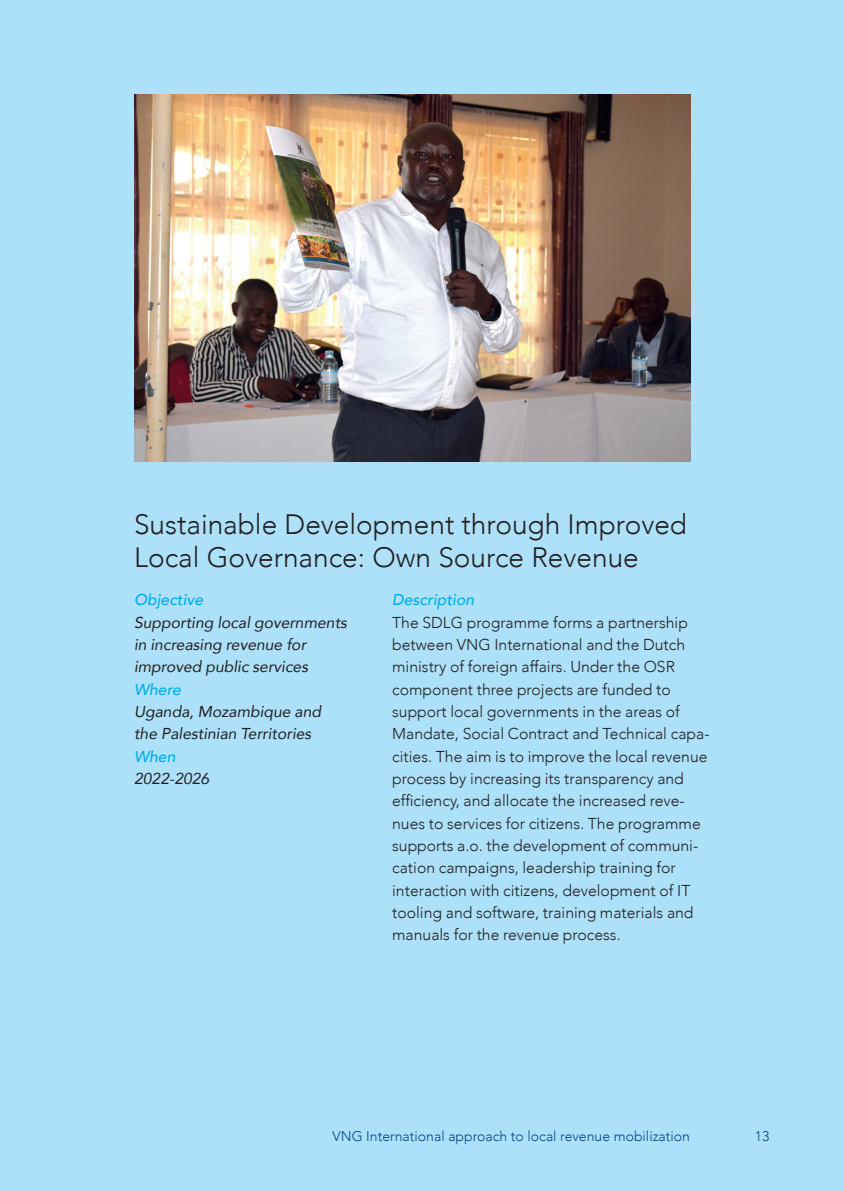
<style>
.page{position:relative;width:844px;height:1191px;background:#fff}
.page>*{position:absolute;margin:0;border:0;box-sizing:border-box;transform-origin:0 0}
.t1{font:300 28px/33.2px "Avenir";color:#231f20}
.t2{font:300 15.75px/22.4px "Avenir";color:#231f20}
.t3{font:italic 15.75px/22.4px "Avenir";color:#231f20}
.t4{font:italic 500 15.75px "Avenir";color:#00aeef}
.t5{font:300 14px "Avenir";color:#01498e}
</style>
<div class="page">
<div style="left:0;top:0;width:843px;height:1191px;background:#ade1f9"></div>
<img style="left:134px;top:94px;width:556px;height:367px">
<h1 class="t1" style="left:134px;top:508px;width:554px">Sustainable Development through Improved<br>Local Governance: Own Source Revenue</h1>
<p class="t4" style="left:134px;top:590px;width:71px">Objective</p>
<p class="t3" style="left:134px;top:611px;width:214px">Supporting local governments in increasing revenue for improved public services</p>
<p class="t4" style="left:134px;top:680px;width:48px">Where</p>
<p class="t3" style="left:134px;top:700px;width:189px">Uganda, Mozambique and the Palestinian Territories</p>
<p class="t4" style="left:134px;top:747px;width:43px">When</p>
<p class="t3" style="left:134px;top:767px;width:77px">2022-2026</p>
<p class="t4" style="left:392px;top:590px;width:83px">Description</p>
<p class="t2" style="left:392px;top:611px;width:319px">The SDLG programme forms a partnership between VNG International and the Dutch ministry of foreign affairs. Under the OSR component three projects are funded to support local governments in the areas of Mandate, Social Contract and Technical capa&shy;cities. The aim is to improve the local revenue process by increasing its transparency and efficiency, and allocate the increased reve&shy;nues to services for citizens. The programme supports a.o. the development of communi&shy;cation campaigns, leadership training for interaction with citizens, development of IT tooling and software, training materials and manuals for the revenue process.</p>
<p class="t5" style="left:332px;top:1128px;width:359px">VNG International approach to local revenue mobilization</p>
<p class="t5" style="left:754px;top:1128px;width:16px">13</p>
</div>
